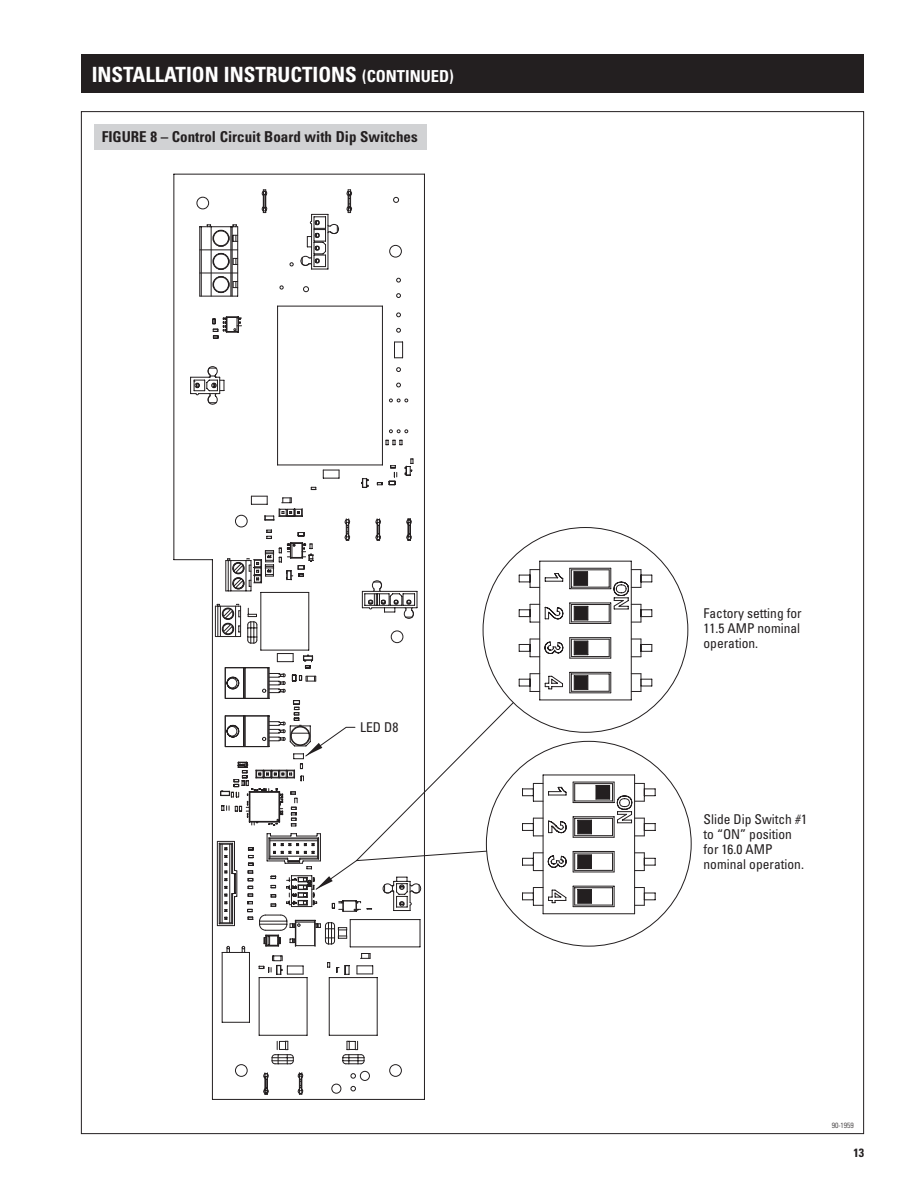
<style>
.page{position:relative;width:918px;height:1188px;background:#fff}
.page>*{position:absolute;margin:0;border:0;box-sizing:border-box;transform-origin:0 0}
.t1{font:700 condensed 21px "Univers";color:#fff}
.t2{font:700 condensed 15px "Univers";color:#231f20}
.t3{font:condensed 13.5px/15px "Univers";color:#231f20;text-align:justify}
.t4{font:700 condensed 12px "Univers";color:#231f20}
.t5{font:300 condensed 7.5px "Univers";color:#231f20}
.s1{font-size:16.5px}
</style>
<div class="page">
<div style="left:81px;top:54px;width:783px;height:39px;background:#231f20"></div>
<svg style="left:174px;top:174px;width:251px;height:926px"></svg>
<svg style="left:207px;top:190px;width:215px;height:904px"></svg>
<hr style="left:222px;top:952px;width:1px;height:70px;background:#231f20">
<hr style="left:249px;top:952px;width:1px;height:70px;background:#231f20">
<svg style="left:222px;top:1022px;width:27px;height:1px"></svg>
<svg style="left:190px;top:221px;width:466px;height:754px"></svg>
<div style="left:94px;top:124px;width:333px;height:26px;background:#d1d2d4"></div>
<h1 class="t1" style="left:92px;top:61px;width:363px">INSTALLATION INSTRUCTIONS <span class="s1">(CONTINUED)</span></h1>
<p class="t2" style="left:102px;top:128px;width:317px">FIGURE 8 – Control Circuit Board with Dip Switches</p>
<p class="t3" style="left:360px;top:720px;width:40px">LED D8</p>
<p class="t3" style="left:704px;top:606px;width:100px">Factory setting for 11.5 AMP nominal operation.</p>
<p class="t3" style="left:704px;top:812px;width:105px;text-align:left">Slide Dip Switch #1 to “ON” position for 16.0 AMP nominal operation.</p>
<p class="t5" style="left:832px;top:1121px;width:24px">90-1959</p>
<p class="t4" style="left:853px;top:1145px;width:12px">13</p>
</div>
